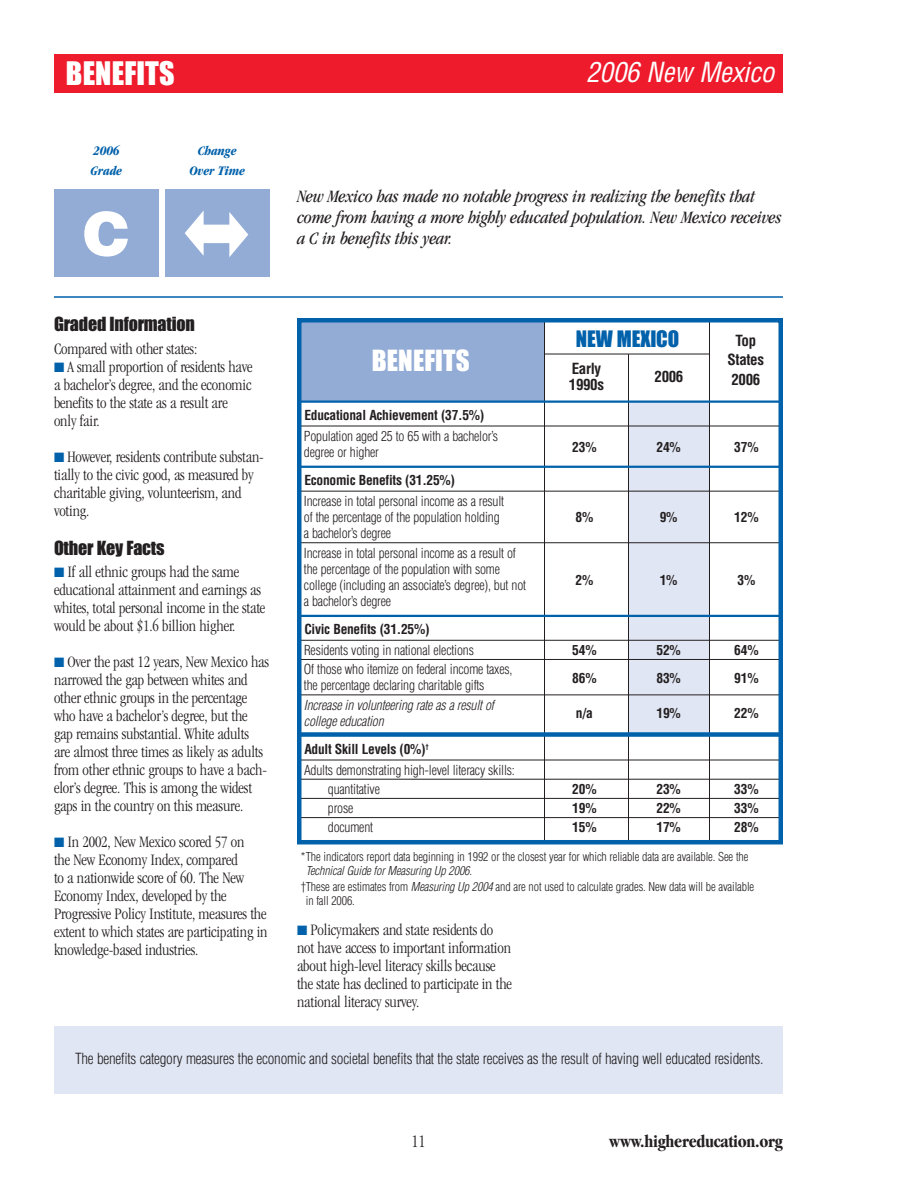
<style>
.page{position:relative;width:918px;height:1188px;background:#fff}
.page>*{position:absolute;margin:0;border:0;box-sizing:border-box;transform-origin:0 0}
.t1{font:900 60px "Helvetica";color:#fff}
.t2{font:30px "Impact";letter-spacing:.005em;color:#fff}
.t3{font:italic condensed 27px "Helvetica";letter-spacing:-.01em;color:#fff}
.t4{font:27px "Impact";letter-spacing:.005em;color:#fff}
.t5{font:21px "Impact";letter-spacing:-.005em;color:#0161aa}
.t6{font:italic condensed 18px/21px "Garamond";letter-spacing:-.01em;color:#231f20}
.t7{font:18px "Impact";letter-spacing:-.01em;color:#231f20}
.t8{font:700 condensed 18px "Garamond";letter-spacing:-.015em;color:#231f20}
.t9{font:300 condensed 18px "Garamond";color:#231f20}
.t10{font:300 condensed 16.5px/18px "Garamond";letter-spacing:-.01em;color:#231f20}
.t11{font:300 condensed 15px "Helvetica";letter-spacing:-.015em;color:#231f20}
.t12{font:700 condensed 15px/19.5px "Helvetica";letter-spacing:-.025em;color:#231f20;text-align:center}
.t13{font:300 condensed 13.5px/16.2px "Helvetica";letter-spacing:-.015em;color:#231f20}
.t14{font:700 condensed 13.5px "Helvetica";letter-spacing:-.02em;color:#231f20}
.t15{font:italic 300 condensed 13.5px/16.2px "Helvetica";letter-spacing:-.015em;color:#231f20}
.t16{font:italic 700 condensed 13.5px/19.5px "Garamond";letter-spacing:-.01em;color:#0161aa}
.t17{font:300 condensed 12px/13.5px "Helvetica";letter-spacing:-.01em;color:#231f20}
.s1{color:#0161aa}
.s2{font-weight:700}
.s3{font-style:italic}
</style>
<div class="page">
<div style="left:297px;top:320px;width:247px;height:81px;background:#93acd6"></div>
<div style="left:54px;top:54px;width:729px;height:39px;background:#ee1b2c"></div>
<div style="left:629px;top:402px;width:81px;height:332px;background:#e0e6f3"></div>
<hr style="left:544px;top:321px;width:1px;height:522px;background:#231f20">
<hr style="left:544px;top:354px;width:166px;height:1px;background:#231f20">
<hr style="left:709px;top:320px;width:1px;height:522px;background:#231f20">
<hr style="left:628px;top:354px;width:1px;height:488px;background:#231f20">
<hr style="left:301px;top:400px;width:481px;height:3px;background:#0161aa">
<hr style="left:301px;top:426px;width:481px;height:1px;background:#231f20">
<hr style="left:301px;top:466px;width:481px;height:2px;background:#0161aa">
<hr style="left:301px;top:491px;width:481px;height:1px;background:#231f20">
<hr style="left:301px;top:542px;width:481px;height:1px;background:#231f20">
<hr style="left:301px;top:615px;width:481px;height:2px;background:#0161aa">
<hr style="left:301px;top:640px;width:481px;height:1px;background:#231f20">
<hr style="left:301px;top:659px;width:481px;height:1px;background:#231f20">
<hr style="left:301px;top:695px;width:481px;height:1px;background:#231f20">
<div style="left:301px;top:732px;width:481px;height:5px;background:#0161aa"></div>
<hr style="left:301px;top:760px;width:481px;height:1px;background:#231f20">
<hr style="left:301px;top:779px;width:481px;height:1px;background:#231f20">
<hr style="left:301px;top:798px;width:481px;height:1px;background:#231f20">
<hr style="left:301px;top:817px;width:481px;height:1px;background:#231f20">
<div style="left:54px;top:1026px;width:729px;height:68px;background:#e0e6f3"></div>
<div style="left:297px;top:318px;width:486px;height:526px;border:4px solid #0161aa"></div>
<hr style="left:54px;top:296px;width:729px;height:2px;background:#0161aa">
<div style="left:165px;top:189px;width:105px;height:88px;background:#93acd6"></div>
<svg style="left:185px;top:210px;width:63px;height:47px"></svg>
<div style="left:54px;top:189px;width:105px;height:87px;background:#93acd6"></div>
<h2 class="t2" style="left:66px;top:64px;width:110px">BENEFITS</h2>
<h3 class="t3" style="left:586px;top:62px;width:189px">2006 New Mexico</h3>
<p class="t16" style="left:91px;top:142px;width:33px">2006<br>Grade</p>
<p class="t16" style="left:190px;top:143px;width:57px;text-align:center">Change<br>Over Time</p>
<h1 class="t1" style="left:83px;top:212px;width:48px">C</h1>
<p class="t7" style="left:54px;top:319px;width:142px">Graded Information</p>
<p class="t10" style="left:54px;top:341px;width:145px">Compared with other states:</p>
<p class="t10" style="left:54px;top:359px;width:200px"><span class="s1">■</span> A small proportion of residents have a bachelor’s degree, and the economic benefits to the state as a result are only fair.</p>
<p class="t10" style="left:54px;top:449px;width:211px"><span class="s1">■</span> However, residents contribute substan&shy;tially to the civic good, as measured by charitable giving, volunteerism, and voting.</p>
<p class="t7" style="left:54px;top:542px;width:112px">Other Key Facts</p>
<p class="t10" style="left:54px;top:564px;width:213px"><span class="s1">■</span> If all ethnic groups had the same educational attainment and earnings as whites, total personal income in the state would be about $1.6 billion higher.</p>
<p class="t10" style="left:54px;top:654px;width:217px"><span class="s1">■</span> Over the past 12 years, New Mexico has narrowed the gap between whites and other ethnic groups in the percentage who have a bachelor’s degree, but the gap remains substantial. White adults are almost three times as likely as adults from other ethnic groups to have a bach&shy;elor’s degree. This is among the widest gaps in the country on this measure.</p>
<p class="t10" style="left:54px;top:834px;width:215px"><span class="s1">■</span> In 2002, New Mexico scored 57 on<br>the New Economy Index, compared<br>to a nationwide score of 60. The New Economy Index, developed by the Progressive Policy Institute, measures the extent to which states are participating in knowledge-based industries.</p>
<p class="t6" style="left:297px;top:187px;width:486px">New Mexico has made no notable progress in realizing the benefits that come from having a more highly educated population. New Mexico receives a C in benefits this year.</p>
<h3 class="t4" style="left:372px;top:352px;width:99px">BENEFITS</h3>
<p class="t5" style="left:576px;top:332px;width:105px">NEW MEXICO</p>
<p class="t12" style="left:728px;top:332px;width:38px">Top<br>States<br>2006</p>
<p class="t12" style="left:569px;top:361px;width:37px;line-height:16.5px;text-align:left">Early<br>1990s</p>
<p class="t12" style="left:655px;top:368px;width:30px">2006</p>
<p class="t14" style="left:304px;top:410px;width:182px">Educational Achievement (37.5%)</p>
<p class="t13" style="left:304px;top:429px;width:195px">Population aged 25 to 65 with a bachelor’s degree or higher</p>
<p class="t14" style="left:572px;top:442px;width:26px">23%</p>
<p class="t14" style="left:656px;top:442px;width:26px">24%</p>
<p class="t14" style="left:734px;top:442px;width:26px">37%</p>
<p class="t14" style="left:304px;top:475px;width:152px">Economic Benefits (31.25%)</p>
<p class="t13" style="left:304px;top:494px;width:202px">Increase in total personal income as a result of the percentage of the population holding</p>
<p class="t14" style="left:576px;top:512px;width:19px">8%</p>
<p class="t14" style="left:660px;top:512px;width:19px">9%</p>
<p class="t14" style="left:734px;top:512px;width:26px">12%</p>
<p class="t13" style="left:304px;top:525px;width:214px;line-height:19.2px">a bachelor’s degree<br>Increase in total personal income as a result of</p>
<p class="t13" style="left:304px;top:562px;width:224px">the percentage of the population with some college (including an associate’s degree), but not</p>
<p class="t14" style="left:576px;top:575px;width:19px">2%</p>
<p class="t14" style="left:660px;top:575px;width:19px">1%</p>
<p class="t14" style="left:737px;top:575px;width:19px">3%</p>
<p class="t13" style="left:304px;top:594px;width:89px">a bachelor’s degree</p>
<p class="t14" style="left:304px;top:624px;width:127px">Civic Benefits (31.25%)</p>
<p class="t13" style="left:304px;top:643px;width:171px">Residents voting in national elections</p>
<p class="t14" style="left:572px;top:645px;width:26px">54%</p>
<p class="t14" style="left:656px;top:645px;width:26px">52%</p>
<p class="t14" style="left:734px;top:645px;width:26px">64%</p>
<p class="t13" style="left:304px;top:662px;width:210px">Of those who itemize on federal income taxes, the percentage declaring charitable gifts</p>
<p class="t14" style="left:572px;top:673px;width:26px">86%</p>
<p class="t14" style="left:656px;top:673px;width:26px">83%</p>
<p class="t14" style="left:734px;top:673px;width:26px">91%</p>
<p class="t15" style="left:304px;top:698px;width:192px">Increase in volunteering rate as a result of college education</p>
<p class="t14" style="left:576px;top:708px;width:18px">n/a</p>
<p class="t14" style="left:656px;top:708px;width:26px">19%</p>
<p class="t14" style="left:734px;top:708px;width:26px">22%</p>
<p class="t13" style="left:304px;top:740px;width:212px;line-height:20.7px"><span class="s2">Adult Skill Levels (0%)</span><sup>†<br></sup>Adults demonstrating high-level literacy skills:</p>
<p class="t13" style="left:328px;top:782px;width:53px">quantitative</p>
<p class="t14" style="left:572px;top:784px;width:26px">20%</p>
<p class="t14" style="left:656px;top:784px;width:26px">23%</p>
<p class="t14" style="left:734px;top:784px;width:26px">33%</p>
<p class="t13" style="left:328px;top:801px;width:27px">prose</p>
<p class="t14" style="left:572px;top:803px;width:26px">19%</p>
<p class="t14" style="left:656px;top:803px;width:26px">22%</p>
<p class="t14" style="left:734px;top:803px;width:26px">33%</p>
<p class="t13" style="left:328px;top:820px;width:47px">document</p>
<p class="t14" style="left:572px;top:822px;width:26px">15%</p>
<p class="t14" style="left:656px;top:822px;width:26px">17%</p>
<p class="t14" style="left:734px;top:822px;width:26px">28%</p>
<p class="t17" style="left:306px;top:851px;width:444px;text-indent:-5px">*The indicators report data beginning in 1992 or the closest year for which reliable data are available. See the<br><span class="s3">Technical Guide for Measuring Up 2006</span>.</p>
<p class="t17" style="left:306px;top:881px;width:450px;text-indent:-5px">†These are estimates from <span class="s3">Measuring Up 2004</span> and are not used to calculate grades. New data will be available in fall 2006.</p>
<p class="t10" style="left:297px;top:922px;width:217px"><span class="s1">■</span> Policymakers and state residents do not have access to important information about high-level literacy skills because the state has declined to participate in the national literacy survey.</p>
<p class="t11" style="left:75px;top:1053px;width:690px">The benefits category measures the economic and societal benefits that the state receives as the result of having well educated residents.</p>
<p class="t9" style="left:411px;top:1134px;width:16px">11</p>
<p class="t8" style="left:609px;top:1134px;width:175px">www.highereducation.org</p>
</div>
